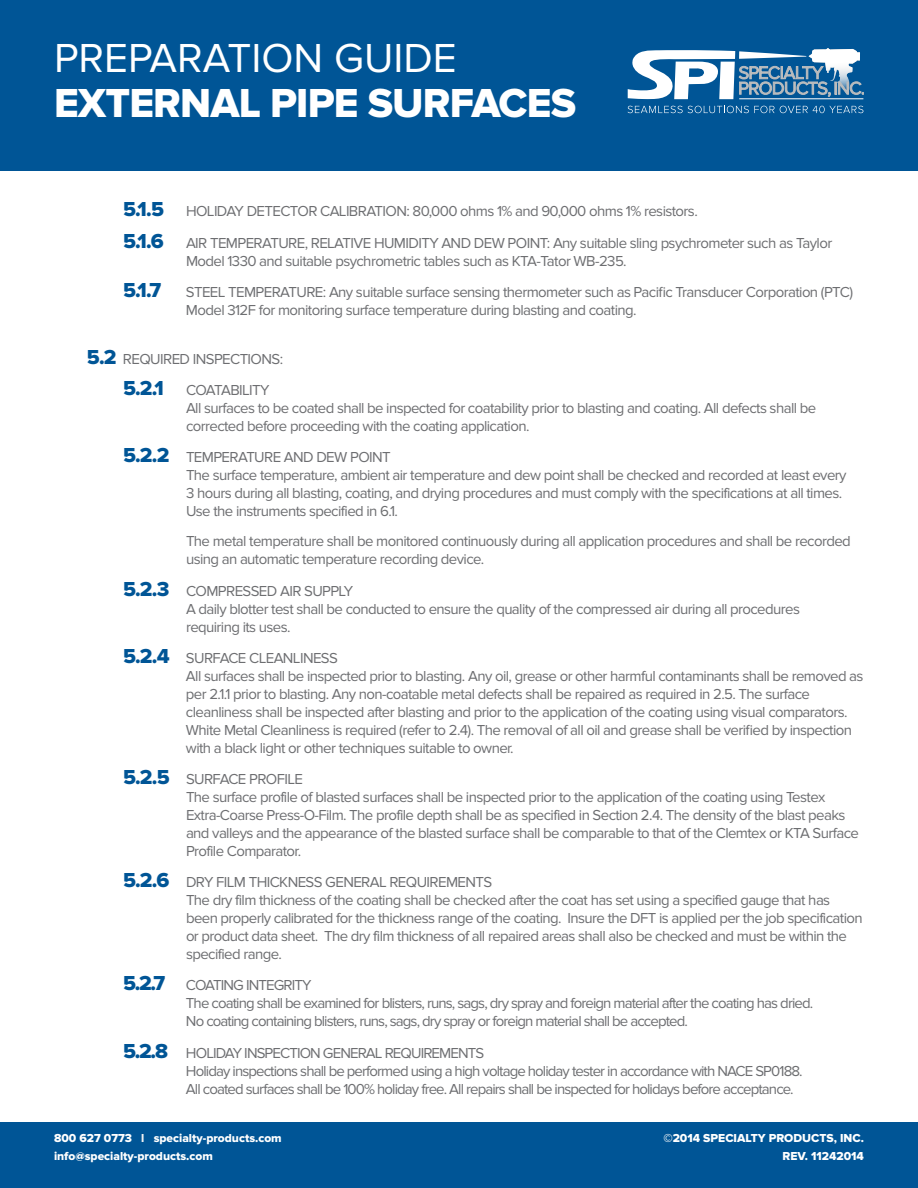
<style>
.page{position:relative;width:918px;height:1188px;background:#fff}
.page>*{position:absolute;margin:0;border:0;box-sizing:border-box;transform-origin:0 0}
.t1{font:42px "Proxima Nova Extrabld";letter-spacing:-.02em;color:#fff}
.t2{font:42px "Proxima Nova";color:#fff}
.t3{font:15px/18px "Proxima Nova";letter-spacing:-.04em;color:#6d6e71}
.t4{font:15px/18px "Proxima Nova";letter-spacing:-.06em;color:#6d6e71}
.t5{font:12px/18px "Proxima Nova Extrabld";color:#fff}
.s1{font-family:"Proxima Nova Extrabld";font-size:21px;color:#005596}
.s2{color:#f1f2f2}
</style>
<div class="page">
<div style="left:0;top:0;width:918px;height:171px;background:#005596"></div>
<svg style="left:628px;top:106px;width:235px;height:7px"></svg>
<svg style="left:628px;top:48px;width:236px;height:52px"></svg>
<hr style="left:739px;top:99px;width:124px;height:1px;background:#fff">
<div style="left:0;top:1122px;width:918px;height:66px;background:#005596"></div>
<h1 class="t2" style="left:54px;top:34px;width:404px">PREPARATION GUIDE</h1>
<h1 class="t1" style="left:54px;top:78px;width:524px">EXTERNAL PIPE SURFACES</h1>
<p class="t3" style="left:123px;top:196px;width:711px;line-height:31.2px"><span class="s1">5.1.5</span> HOLIDAY DETECTOR CALIBRATION: 80,000 ohms 1% and 90,000 ohms 1% resistors.<br><span class="s1">5.1.6</span> AIR TEMPERATURE, RELATIVE HUMIDITY AND DEW POINT: Any suitable sling psychrometer such as Taylor</p>
<p class="t3" style="left:123px;top:245px;width:732px;line-height:31.2px;text-indent:63px">Model 1330 and suitable psychrometric tables such as KTA-Tator WB-235.<br><span class="s1">5.1.7</span> STEEL TEMPERATURE: Any suitable surface sensing thermometer such as Pacific Transducer Corporation (PTC)</p>
<p class="t3" style="left:186px;top:301px;width:452px">Model 312F for monitoring surface temperature during blasting and coating.</p>
<p class="t3" style="left:123px;top:344px;width:162px;line-height:31.2px;text-indent:-36px"><span class="s1">5.2</span> REQUIRED INSPECTIONS:<br><span class="s1">5.2.1</span> COATABILITY</p>
<p class="t3" style="left:186px;top:399px;width:632px">All surfaces to be coated shall be inspected for coatability prior to blasting and coating. All defects shall be corrected before proceeding with the coating application.</p>
<p class="t3" style="left:186px;top:449px;width:662px;text-indent:-63px"><span class="s1">5.2.2</span> TEMPERATURE AND DEW POINT<br>The surface temperature, ambient air temperature and dew point shall be checked and recorded at least every 3 hours during all blasting, coating, and drying procedures and must comply with the specifications at all times.<br>Use the instruments specified in 6.1.</p>
<p class="t3" style="left:186px;top:533px;width:666px">The metal temperature shall be monitored continuously during all application procedures and shall be recorded using an automatic temperature recording device.</p>
<p class="t3" style="left:186px;top:582px;width:615px;text-indent:-63px"><span class="s1">5.2.3</span> COMPRESSED AIR SUPPLY<br>A daily blotter test shall be conducted to ensure the quality of the compressed air during all procedures requiring its uses.</p>
<p class="t3" style="left:186px;top:649px;width:679px;text-indent:-63px"><span class="s1">5.2.4</span> SURFACE CLEANLINESS<br>All surfaces shall be inspected prior to blasting. Any oil, grease or other harmful contaminants shall be removed as per 2.1.1 prior to blasting. Any non-coatable metal defects shall be repaired as required in 2.5. The surface cleanliness shall be inspected after blasting and prior to the application of the coating using visual comparators.<br>White Metal Cleanliness is required (refer to 2.4). The removal of all oil and grease shall be verified by inspection with a black light or other techniques suitable to owner.</p>
<p class="t3" style="left:186px;top:770px;width:675px;text-indent:-63px"><span class="s1">5.2.5</span> SURFACE PROFILE<br>The surface profile of blasted surfaces shall be inspected prior to the application of the coating using Testex Extra-Coarse Press-O-Film. The profile depth shall be as specified in Section 2.4. The density of the blast peaks and valleys and the appearance of the blasted surface shall be comparable to that of the Clemtex or KTA Surface Profile Comparator.</p>
<p class="t3" style="left:186px;top:873px;width:678px;text-indent:-63px"><span class="s1">5.2.6</span> DRY FILM THICKNESS GENERAL REQUIREMENTS<br>The dry film thickness of the coating shall be checked after the coat has set using a specified gauge that has been properly calibrated for the thickness range of the coating. Insure the DFT is applied per the job specification or product data sheet. The dry film thickness of all repaired areas shall also be checked and must be within the specified range.</p>
<p class="t4" style="left:186px;top:977px;width:629px;text-indent:-63px"><span class="s1">5.2.7</span> COATING INTEGRITY<br>The coating shall be examined for blisters, runs, sags, dry spray and foreign material after the coating has dried.<br>No coating containing blisters, runs, sags, dry spray or foreign material shall be accepted.</p>
<p class="t4" style="left:186px;top:1044px;width:618px;text-indent:-63px"><span class="s1">5.2.8</span> HOLIDAY INSPECTION GENERAL REQUIREMENTS<br>Holiday inspections shall be performed using a high voltage holiday tester in accordance with NACE SP0188.<br>All coated surfaces shall be 100% holiday free. All repairs shall be inspected for holidays before acceptance.</p>
<p class="t5" style="left:54px;top:1129px;width:229px">800 627 0773 <span class="s2">l</span> specialty-products.com info@specialty-products.com</p>
<p class="t5" style="left:663px;top:1129px;width:202px;text-align:right">©2014 SPECIALTY PRODUCTS, INC.<br>REV. 11242014</p>
</div>
